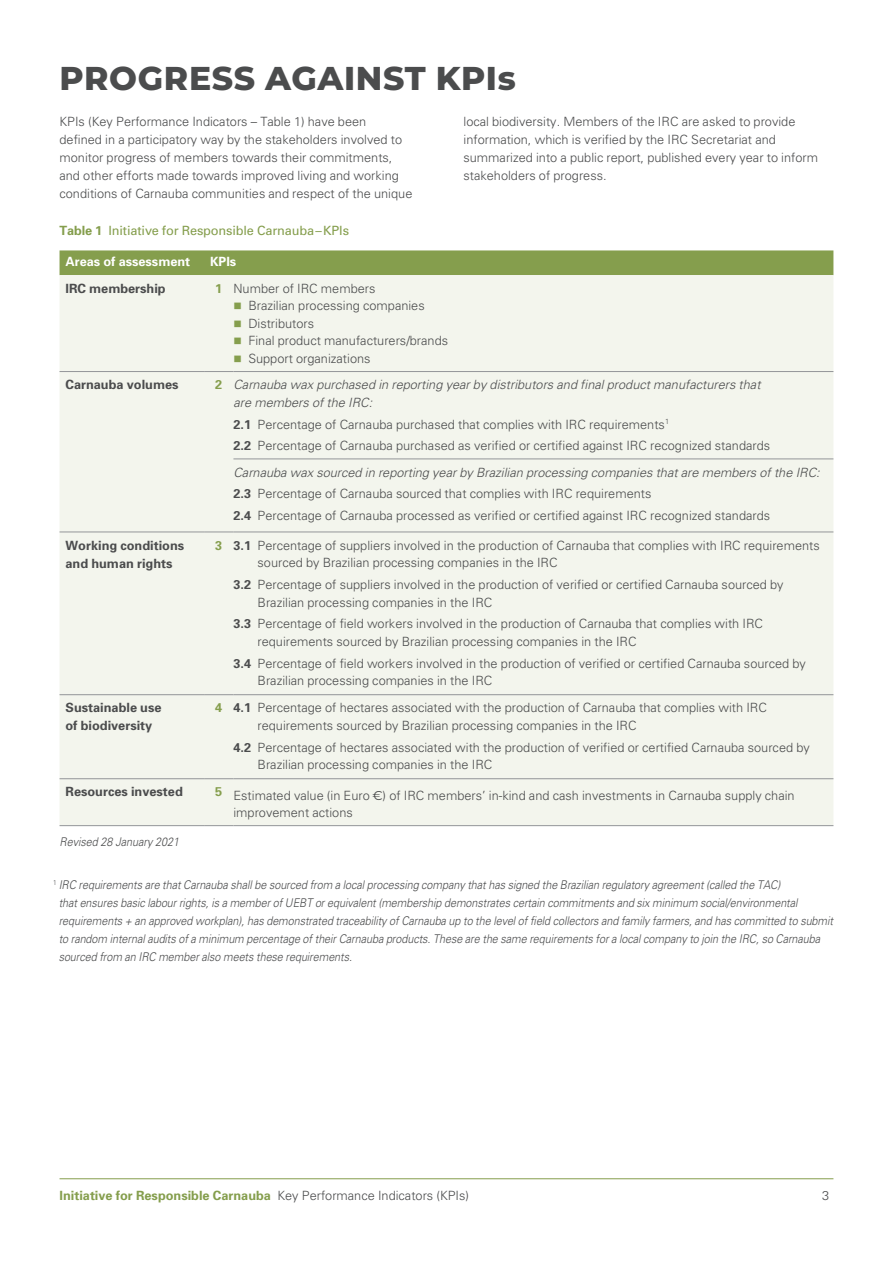
<style>
.page{position:relative;width:893px;height:1263px;background:#fff}
.page>*{position:absolute;margin:0;border:0;box-sizing:border-box;transform-origin:0 0}
._1__Sub_1{font:800 33px "Montserrat";letter-spacing:.02em;color:#4b4c4d}
._0__Body{font:300 12.75px/18px "Univers";color:#4b4c4d}
._0__Body-2{font:italic 300 12.75px/17.5px "Univers";color:#4b4c4d}
._0__Body-3{font:700 12.75px/18px "Univers";color:#4b4c4d}
._0__Body-4{font:700 12.75px "Univers";color:#859e4d}
.Table_header{font:12.75px "Univers 55";letter-spacing:-.01em;color:#859e4d}
._0__Body-5{font:700 12.75px "Univers";color:#fff}
.footnotes{font:italic 300 12px/18px "Univers";letter-spacing:-.005em;color:#4b4c4d;scale:.9 1}
.s1{font-family:"Univers";font-weight:700}
.s2{font-weight:700}
.s3{font-family:"Montserrat";font-weight:400}
.s4{font-weight:300;color:#4b4c4d}
</style>
<div class="page">
<hr style="left:60px;top:1178px;width:773px;height:1px;background:#859e4d">
<div style="left:60px;top:250px;width:773px;height:25px;background:#859e4d"></div>
<div style="left:60px;top:275px;width:773px;height:550px;background:#f3f5ed"></div>
<hr style="left:60px;top:371px;width:144px;height:1px;background:#939598">
<hr style="left:60px;top:532px;width:144px;height:1px;background:#939598">
<hr style="left:60px;top:694px;width:144px;height:1px;background:#939598">
<hr style="left:60px;top:778px;width:144px;height:1px;background:#939598">
<hr style="left:60px;top:825px;width:144px;height:1px;background:#939598">
<svg style="left:204px;top:371px;width:29px;height:1px"></svg>
<hr style="left:233px;top:371px;width:600px;height:1px;background:#939598">
<hr style="left:233px;top:458px;width:600px;height:1px;background:#939598">
<svg style="left:204px;top:532px;width:29px;height:1px"></svg>
<hr style="left:233px;top:532px;width:600px;height:1px;background:#939598">
<svg style="left:204px;top:694px;width:29px;height:1px"></svg>
<svg style="left:204px;top:778px;width:29px;height:1px"></svg>
<svg style="left:204px;top:825px;width:29px;height:1px"></svg>
<hr style="left:233px;top:694px;width:600px;height:1px;background:#939598">
<hr style="left:233px;top:778px;width:600px;height:1px;background:#939598">
<hr style="left:233px;top:825px;width:600px;height:1px;background:#939598">
<svg style="left:234px;top:303px;width:7px;height:7px"></svg>
<svg style="left:234px;top:320px;width:7px;height:7px"></svg>
<svg style="left:234px;top:338px;width:7px;height:7px"></svg>
<svg style="left:234px;top:356px;width:7px;height:6px"></svg>
<p class="_1__Sub_1" style="left:60px;top:56px;width:458px">PROGRESS AGAINST KPIs</p>
<p class="_0__Body" style="left:60px;top:112px;width:354px">KPIs (Key Performance Indicators – Table 1) have been<br>defined in a participatory way by the stakeholders involved to monitor progress of members towards their commitments, and other efforts made towards improved living and working conditions of Carnauba communities and respect of the unique</p>
<p class="_0__Body" style="left:463px;top:112px;width:356px">local biodiversity. Members of the IRC are asked to provide information, which is verified by the IRC Secretariat and summarized into a public report, published every year to inform stakeholders of progress.</p>
<p class="Table_header" style="left:60px;top:223px;width:291px"><span class="s1">Table 1</span> Initiative for Responsible Carnauba–KPIs</p>
<p class="_0__Body-5" style="left:66px;top:253px;width:126px">Areas of assessment</p>
<p class="_0__Body-5" style="left:210px;top:253px;width:28px">KPIs</p>
<p class="_0__Body-3" style="left:66px;top:279px;width:102px">IRC membership</p>
<p class="_0__Body-4" style="left:215px;top:281px;width:9px">1</p>
<p class="_0__Body" style="left:233px;top:279px;width:144px">Number of IRC members</p>
<p class="_0__Body" style="left:248px;top:297px;width:178px">Brazilian processing companies</p>
<p class="_0__Body" style="left:248px;top:314px;width:67px">Distributors</p>
<p class="_0__Body" style="left:248px;top:332px;width:201px">Final product manufacturers/brands</p>
<p class="_0__Body" style="left:248px;top:349px;width:124px">Support organizations</p>
<p class="_0__Body-3" style="left:66px;top:376px;width:115px">Carnauba volumes</p>
<p class="_0__Body-4" style="left:215px;top:377px;width:9px">2</p>
<p class="_0__Body-2" style="left:233px;top:376px;width:529px">Carnauba wax purchased in reporting year by distributors and final product manufacturers that are members of the IRC:</p>
<p class="_0__Body" style="left:233px;top:415px;width:437px"><span class="s2">2.1</span> Percentage of Carnauba purchased that complies with IRC requirements<sup>1</sup></p>
<p class="_0__Body" style="left:233px;top:437px;width:538px"><span class="s2">2.2</span> Percentage of Carnauba purchased as verified or certified against IRC recognized standards</p>
<p class="_0__Body-2" style="left:233px;top:463px;width:588px">Carnauba wax sourced in reporting year by Brazilian processing companies that are members of the IRC:</p>
<p class="_0__Body" style="left:233px;top:485px;width:420px"><span class="s2">2.3</span> Percentage of Carnauba sourced that complies with IRC requirements</p>
<p class="_0__Body" style="left:233px;top:507px;width:538px"><span class="s2">2.4</span> Percentage of Carnauba processed as verified or certified against IRC recognized standards</p>
<p class="_0__Body-3" style="left:66px;top:536px;width:120px">Working conditions and human rights</p>
<p class="_0__Body-4" style="left:215px;top:537px;width:9px">3</p>
<p class="_0__Body" style="left:258px;top:536px;width:564px;line-height:17.5px;text-indent:-24px"><span class="s2">3.1</span> Percentage of suppliers involved in the production of Carnauba that complies with IRC requirements sourced by Brazilian processing companies in the IRC</p>
<p class="_0__Body" style="left:258px;top:576px;width:528px;line-height:17.5px;text-indent:-24px"><span class="s2">3.2</span> Percentage of suppliers involved in the production of verified or certified Carnauba sourced by<br>Brazilian processing companies in the IRC</p>
<p class="_0__Body" style="left:258px;top:615px;width:507px;line-height:17.5px;text-indent:-24px"><span class="s2">3.3</span> Percentage of field workers involved in the production of Carnauba that complies with IRC requirements sourced by Brazilian processing companies in the IRC</p>
<p class="_0__Body" style="left:258px;top:654px;width:550px;line-height:17.5px;text-indent:-24px"><span class="s2">3.4</span> Percentage of field workers involved in the production of verified or certified Carnauba sourced by<br>Brazilian processing companies in the IRC</p>
<p class="_0__Body-3" style="left:66px;top:699px;width:98px">Sustainable use of biodiversity</p>
<p class="_0__Body-4" style="left:215px;top:700px;width:9px">4</p>
<p class="_0__Body" style="left:258px;top:699px;width:511px;line-height:17.5px;text-indent:-24px"><span class="s2">4.1</span> Percentage of hectares associated with the production of Carnauba that complies with IRC requirements sourced by Brazilian processing companies in the IRC</p>
<p class="_0__Body" style="left:258px;top:738px;width:554px;line-height:17.5px;text-indent:-24px"><span class="s2">4.2</span> Percentage of hectares associated with the production of verified or certified Carnauba sourced by<br>Brazilian processing companies in the IRC</p>
<p class="_0__Body-3" style="left:66px;top:783px;width:119px">Resources invested</p>
<p class="_0__Body-4" style="left:215px;top:784px;width:9px">5</p>
<p class="_0__Body" style="left:233px;top:786px;width:563px;line-height:17.5px">Estimated value (in Euro <span class="s3">€</span>) of IRC members’ in-kind and cash investments in Carnauba supply chain improvement actions</p>
<p class="footnotes" style="left:60px;top:832px;width:135px">Revised 28 January 2021</p>
<p class="footnotes" style="left:59px;top:875px;width:862px;text-indent:-6px"><sup>1</sup> IRC requirements are that Carnauba shall be sourced from a local processing company that has signed the Brazilian regulatory agreement (called the TAC)<br>that ensures basic labour rights, is a member of UEBT or equivalent (membership demonstrates certain commitments and six minimum social/environmental requirements + an approved workplan), has demonstrated traceability of Carnauba up to the level of field collectors and family farmers, and has committed to submit to random internal audits of a minimum percentage of their Carnauba products. These are the same requirements for a local company to join the IRC, so Carnauba sourced from an IRC member also meets these requirements.</p>
<p class="_0__Body-4" style="left:60px;top:1188px;width:411px">Initiative for Responsible Carnauba <span class="s4">Key Performance Indicators (KPIs)</span></p>
<p class="_0__Body" style="left:822px;top:1186px;width:9px">3</p>
</div>
